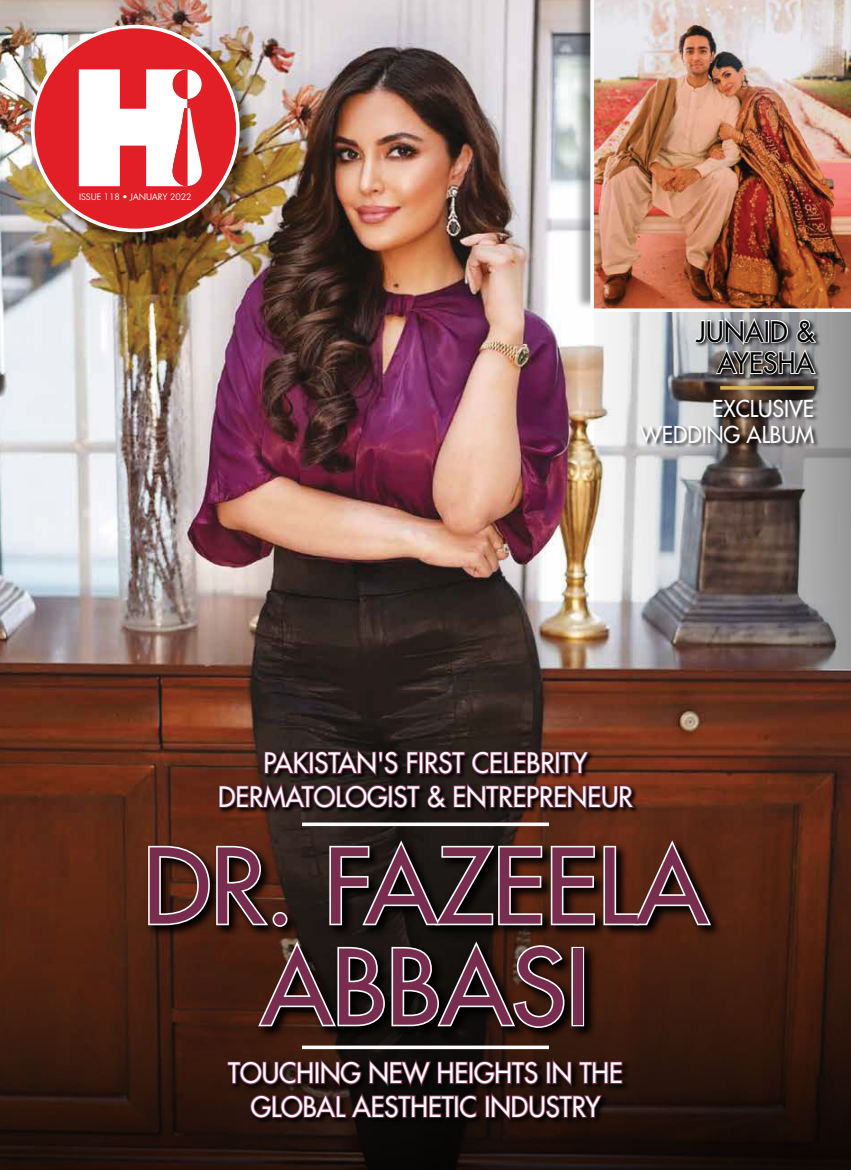
<style>
.page{position:relative;width:851px;height:1170px;background:#fff}
.page>*{position:absolute;margin:0;border:0;box-sizing:border-box;transform-origin:0 0}
.t1{font:500 101px/101px "Futura Std";color:#792d4e;text-align:center}
.t2{font:500 27.5px/33.5px "Futura Std";color:#fcfcfc;text-align:center;scale:.95 1}
.t3{font:500 27.5px/31.2px "Futura Std";letter-spacing:.015em;color:#000;text-align:right;scale:.95 1}
.t4{font:500 22.62px/26.2px "Futura Std";color:#fcfcfc;text-align:right;scale:.95 1}
.t5{font:8.75px "Futura Std";letter-spacing:-.01em;color:#fcfcfc}
</style>
<div class="page">
<img style="left:0;top:0;width:850px;height:783px">
<div style="left:0;top:783px;width:850px;height:386px;background:#000;opacity:.75"></div>
<div style="left:33px;top:27px;width:222px;height:221px;background:#000;opacity:.45"></div>
<div style="left:33px;top:27px;width:205px;height:203px;background:#e21f26;border-radius:50%"></div>
<div style="left:31px;top:25px;width:208px;height:207px;border:4px solid #fff;border-radius:50%"></div>
<svg style="left:79px;top:69px;width:123px;height:117px"></svg>
<svg style="left:226px;top:1058px;width:404px;height:68px;background:#1e0f09"></svg>
<svg style="left:226px;top:1056px;width:397px;height:66px;background:#35161d"></svg>
<div style="left:145px;top:840px;width:577px;height:199px;background:#000;opacity:.75"></div>
<svg style="left:146px;top:843px;width:125px;height:83px"></svg>
<div style="left:272px;top:911px;width:15px;height:15px;border:3px solid #fcfcfc;border-radius:50%"></div>
<svg style="left:328px;top:840px;width:215px;height:86px"></svg>
<svg style="left:549px;top:840px;width:164px;height:86px"></svg>
<svg style="left:256px;top:937px;width:310px;height:92px"></svg>
<div style="left:571px;top:946px;width:13px;height:80px;border:3px solid #fcfcfc"></div>
<hr style="left:302px;top:1045px;width:247px;height:3px;background:#fcfcfc">
<svg style="left:302px;top:822px;width:247px;height:4px"></svg>
<svg style="left:217px;top:748px;width:423px;height:67px;background:#452418"></svg>
<svg style="left:218px;top:746px;width:418px;height:66px;background:#472125"></svg>
<div style="left:592px;top:191px;width:258px;height:480px;background:#000;opacity:.75"></div>
<div style="left:575px;top:0;width:275px;height:309px;background:#000;opacity:.39"></div>
<img style="left:590px;top:0;width:260px;height:312px">
<div style="left:639px;top:317px;width:182px;height:132px;background:#000;opacity:.75"></div>
<svg style="left:692px;top:315px;width:126px;height:60px"></svg>
<div style="left:716px;top:381px;width:106px;height:18px;background:#000;opacity:.75"></div>
<hr style="left:720px;top:386px;width:94px;height:3px;background:#d8b353">
<p class="t5" style="left:79px;top:191px;width:114px">ISSUE 118 • JANUARY 2022</p>
<p class="t3" style="left:696px;top:316px;width:125px">JUNAID &amp;<br>AYESHA</p>
<p class="t4" style="left:639px;top:395px;width:185px">EXCLUSIVE<br>WEDDING ALBUM</p>
<p class="t2" style="left:218px;top:746px;width:437px">PAKISTAN'S FIRST CELEBRITY<br>DERMATOLOGIST &amp; ENTREPRENEUR</p>
<h1 class="t1" style="left:143px;top:836px;width:566px">DR. FAZEELA<br>ABBASI</h1>
<p class="t2" style="left:228px;top:1056px;width:417px">TOUCHING NEW HEIGHTS IN THE<br>GLOBAL AESTHETIC INDUSTRY</p>
</div>
